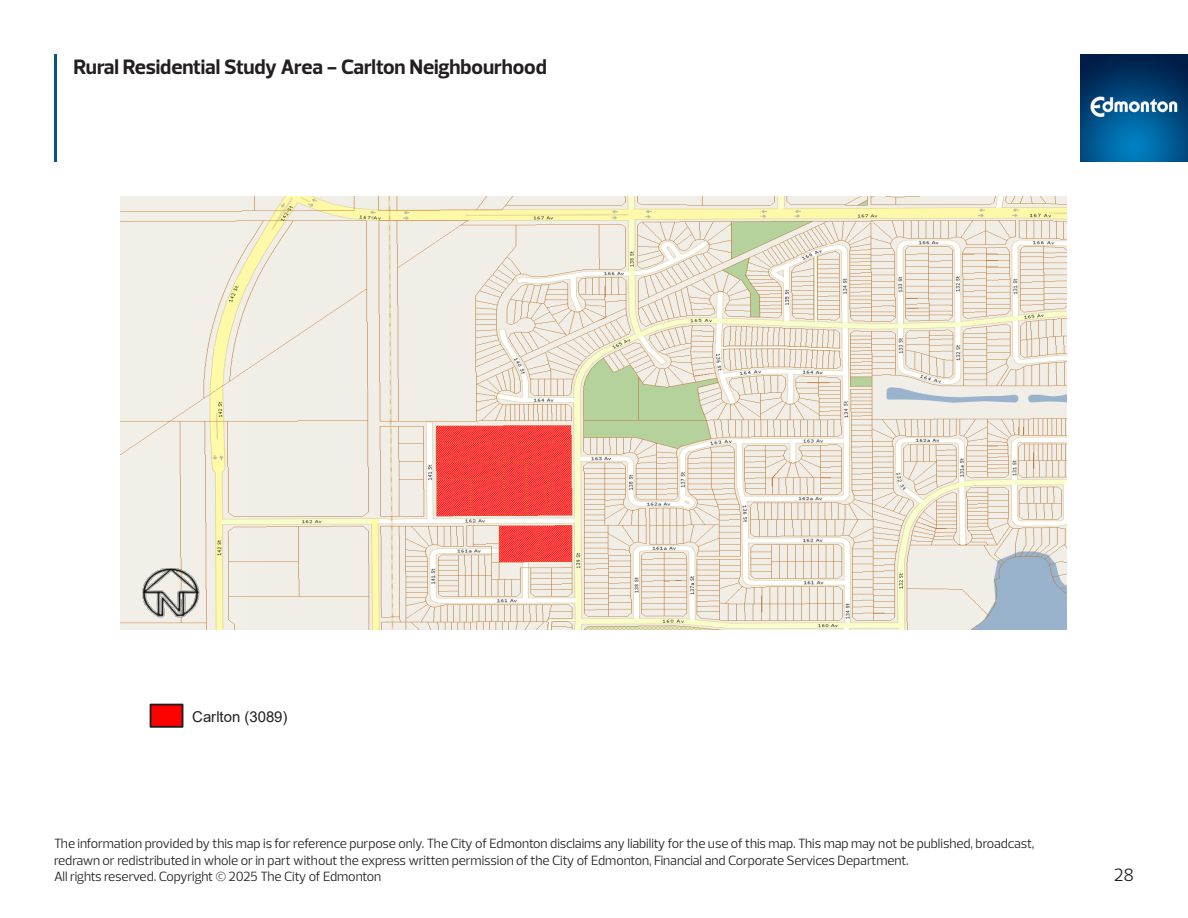
<style>
.page{position:relative;width:1188px;height:918px;background:#fff}
.page>*{position:absolute;margin:0;border:0;box-sizing:border-box;transform-origin:0 0}
.PageHeader{font:700 21px "Prelo";letter-spacing:-.005em;color:#231f20}
.t1{font:18px "Prelo";color:#231f20}
.t2{font:15px "Arial";color:#231f20}
.t3{font:13.5px/16.2px "Prelo";letter-spacing:-.01em;color:#231f20}
.t4{font:10.2px/13.5px "Calibri";color:#231f20}
</style>
<div class="page">
<img style="left:1080px;top:54px;width:108px;height:108px">
<hr style="left:54px;top:54px;width:3px;height:108px;background:#00587c">
<div style="left:151px;top:705px;width:32px;height:22px;background:#f00"></div>
<div style="left:150px;top:704px;width:33px;height:24px;border:2px solid #231f20"></div>
<img style="left:121px;top:196px;width:946px;height:433px">
<img style="left:127px;top:557px;width:88px;height:73px">
<img style="left:140px;top:567px;width:62px;height:52px">
<p class="PageHeader" style="left:73px;top:55px;width:475px">Rural Residential Study Area - Carlton Neighbourhood</p>
<p class="t2" style="left:192px;top:706px;width:97px">Carlton (3089)</p>
<p class="t3" style="left:54px;top:836px;width:982px">The information provided by this map is for reference purpose only. The City of Edmonton disclaims any liability for the use of this map. This map may not be published, broadcast, redrawn or redistributed in whole or in part without the express written permission of the City of Edmonton, Financial and Corporate Services Department.<br>All rights reserved. Copyright © 2025 The City of Edmonton</p>
<p class="t4" style="left:95px;top:839px;width:568px">The information provided by this map is for reference purpose only. The City of Edmonton disclaims any liability for the use of this map.<br>This map may not be published, broadcast, redrawn or redistributed in whole or in part without the express written permission of the<br>City of Edmonton, Financial and Corporate Services Department.</p>
<h2 class="t1" style="left:1114px;top:865px;width:22px">28</h2>
</div>
